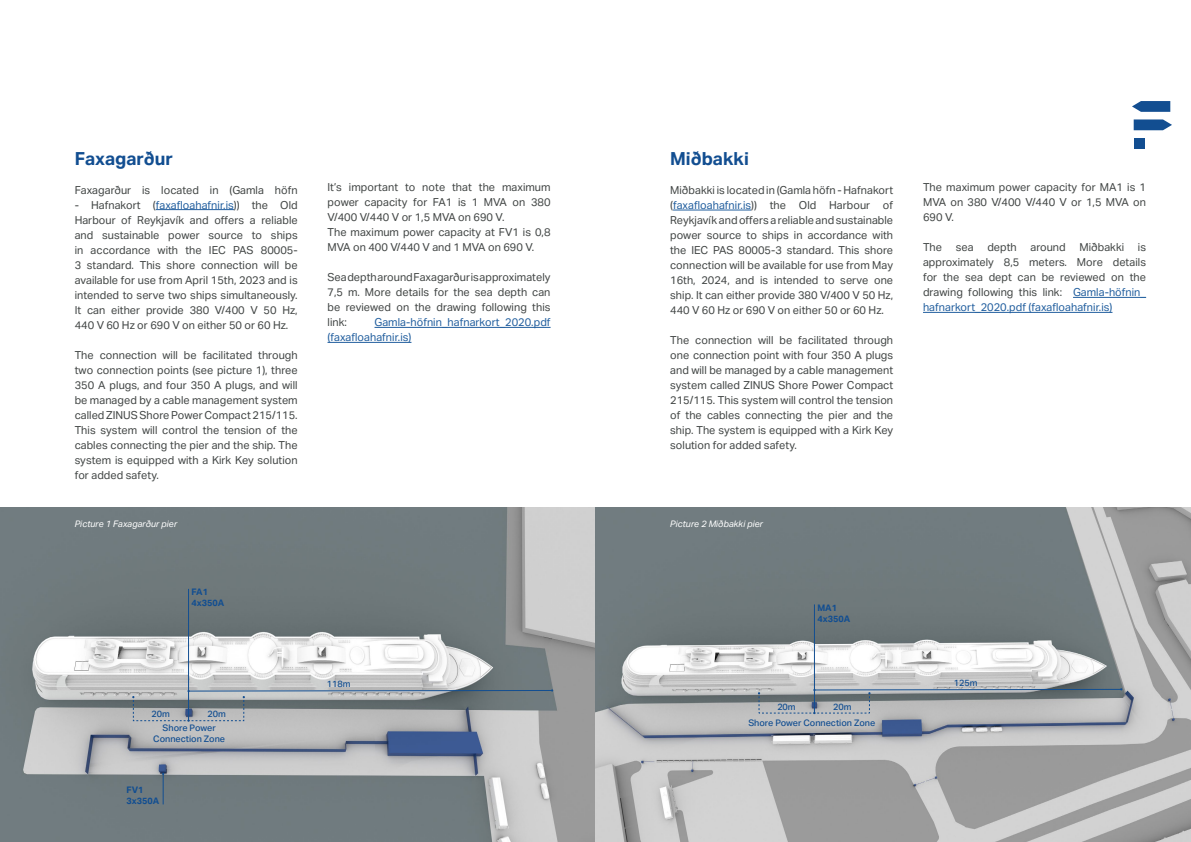
<style>
.page{position:relative;width:1191px;height:842px;background:#fff}
.page>*{position:absolute;margin:0;border:0;box-sizing:border-box;transform-origin:0 0}
.t1{font:700 18px "Aktiv Grotesk";color:#124e91}
.t2{font:11px/15px "Aktiv Grotesk";color:#414544;text-align:justify}
.t3{font:11px/15px "Aktiv Grotesk";color:#215e9e}
.t4{font:500 9px/10.8px "Aktiv Grotesk";color:#124e91;text-align:center}
.t5{font:italic 9px "Aktiv Grotesk";color:#fff}
.t6{font:700 9px/10.8px "Aktiv Grotesk";color:#124e91}
.s1{color:#215e9e}
</style>
<div class="page">
<hr style="left:156px;top:209px;width:78px;height:1px;background:#215e9e">
<hr style="left:673px;top:210px;width:78px;height:1px;background:#215e9e">
<hr style="left:374px;top:327px;width:176px;height:1px;background:#215e9e">
<hr style="left:327px;top:342px;width:84px;height:1px;background:#215e9e">
<hr style="left:1073px;top:297px;width:73px;height:1px;background:#215e9e">
<hr style="left:923px;top:312px;width:189px;height:1px;background:#215e9e">
<img style="left:0;top:507px;width:1191px;height:335px">
<svg style="left:1132px;top:101px;width:38px;height:11px"></svg>
<svg style="left:1133px;top:119px;width:39px;height:11px"></svg>
<div style="left:1133px;top:138px;width:11px;height:11px;background:#124e91"></div>
<hr style="left:163px;top:774px;width:1px;height:30px;background:#124e91">
<hr style="left:188px;top:589px;width:1px;height:131px;background:#124e91">
<hr style="left:814px;top:604px;width:1px;height:109px;background:#124e91">
<svg style="left:758px;top:688px;width:364px;height:26px"></svg>
<svg style="left:132px;top:689px;width:421px;height:33px"></svg>
<h1 class="t1" style="left:75px;top:148px;width:100px">Faxagarður</h1>
<p class="t2" style="left:75px;top:182px;width:224px">Faxagarður is located in (Gamla höfn</p>
<p class="t2" style="left:75px;top:197px;width:224px">- Hafnakort (<span class="s1">faxafloahafnir.is</span>)) the Old Harbour of Reykjavík and offers a reliable and sustainable power source to ships in accordance with the IEC PAS 80005- 3 standard. This shore connection will be available for use from April 15th, 2023 and is intended to serve two ships simultaneously.<br>It can either provide 380 V/400 V 50 Hz, 440 V 60 Hz or 690 V on either 50 or 60 Hz.</p>
<p class="t2" style="left:75px;top:347px;width:224px">The connection will be facilitated through two connection points (see picture 1), three 350 A plugs, and four 350 A plugs, and will be managed by a cable management system called ZINUS Shore Power Compact 215/115.<br>This system will control the tension of the cables connecting the pier and the ship. The system is equipped with a Kirk Key solution for added safety.</p>
<p class="t5" style="left:75px;top:519px;width:104px">Picture 1 Faxagarður pier</p>
<p class="t6" style="left:191px;top:587px;width:34px">FA1<br>4x350A</p>
<p class="t4" style="left:152px;top:708px;width:20px">20m</p>
<p class="t4" style="left:207px;top:708px;width:20px">20m</p>
<p class="t4" style="left:153px;top:723px;width:73px">Shore Power<br>Connection Zone</p>
<p class="t6" style="left:126px;top:784px;width:34px">FV1<br>3x350A</p>
<p class="t2" style="left:327px;top:180px;width:224px;text-align:left">It’s important to note that the maximum power capacity for FA1 is 1 MVA on 380<br>V/400 V/440 V or 1,5 MVA on 690 V.<br>The maximum power capacity at FV1 is 0,8<br>MVA on 400 V/440 V and 1 MVA on 690 V.</p>
<p class="t2" style="left:327px;top:270px;width:224px">Sea depth around Faxagarður is approximately 7,5 m. More details for the sea depth can be reviewed on the drawing following this link:</p>
<p class="t3" style="left:327px;top:315px;width:224px;text-indent:47px">Gamla-höfnin_hafnarkort_2020.pdf (faxafloahafnir.is)</p>
<h1 class="t1" style="left:670px;top:148px;width:80px">Miðbakki</h1>
<p class="t2" style="left:670px;top:183px;width:224px">Miðbakki is located in (Gamla höfn - Hafnakort (<span class="s1">faxafloahafnir.is</span>)) the Old Harbour of Reykjavík and offers a reliable and sustainable power source to ships in accordance with the IEC PAS 80005-3 standard. This shore connection will be available for use from May 16th, 2024, and is intended to serve one ship. It can either provide 380 V/400 V 50 Hz, 440 V 60 Hz or 690 V on either 50 or 60 Hz.</p>
<p class="t2" style="left:670px;top:333px;width:224px">The connection will be facilitated through one connection point with four 350 A plugs and will be managed by a cable management system called ZINUS Shore Power Compact 215/115. This system will control the tension of the cables connecting the pier and the ship. The system is equipped with a Kirk Key solution for added safety.</p>
<p class="t5" style="left:670px;top:519px;width:95px">Picture 2 Miðbakki pier</p>
<p class="t2" style="left:923px;top:180px;width:224px">The maximum power capacity for MA1 is 1<br>MVA on 380 V/400 V/440 V or 1,5 MVA on 690 V.</p>
<p class="t2" style="left:923px;top:240px;width:224px">The sea depth around Miðbakki is approximately 8,5 meters. More details for the sea dept can be reviewed on the drawing following this link: <span class="s1">Gamla-höfnin_ hafnarkort_2020.pdf (faxafloahafnir.is)</span></p>
<p class="t6" style="left:817px;top:602px;width:34px">MA1<br>4x350A</p>
<p class="t4" style="left:327px;top:679px;width:25px">118m</p>
<p class="t4" style="left:954px;top:678px;width:25px">125m</p>
<p class="t4" style="left:833px;top:702px;width:20px">20m</p>
<p class="t4" style="left:777px;top:702px;width:20px">20m</p>
<p class="t4" style="left:748px;top:717px;width:128px">Shore Power Connection Zone</p>
</div>
